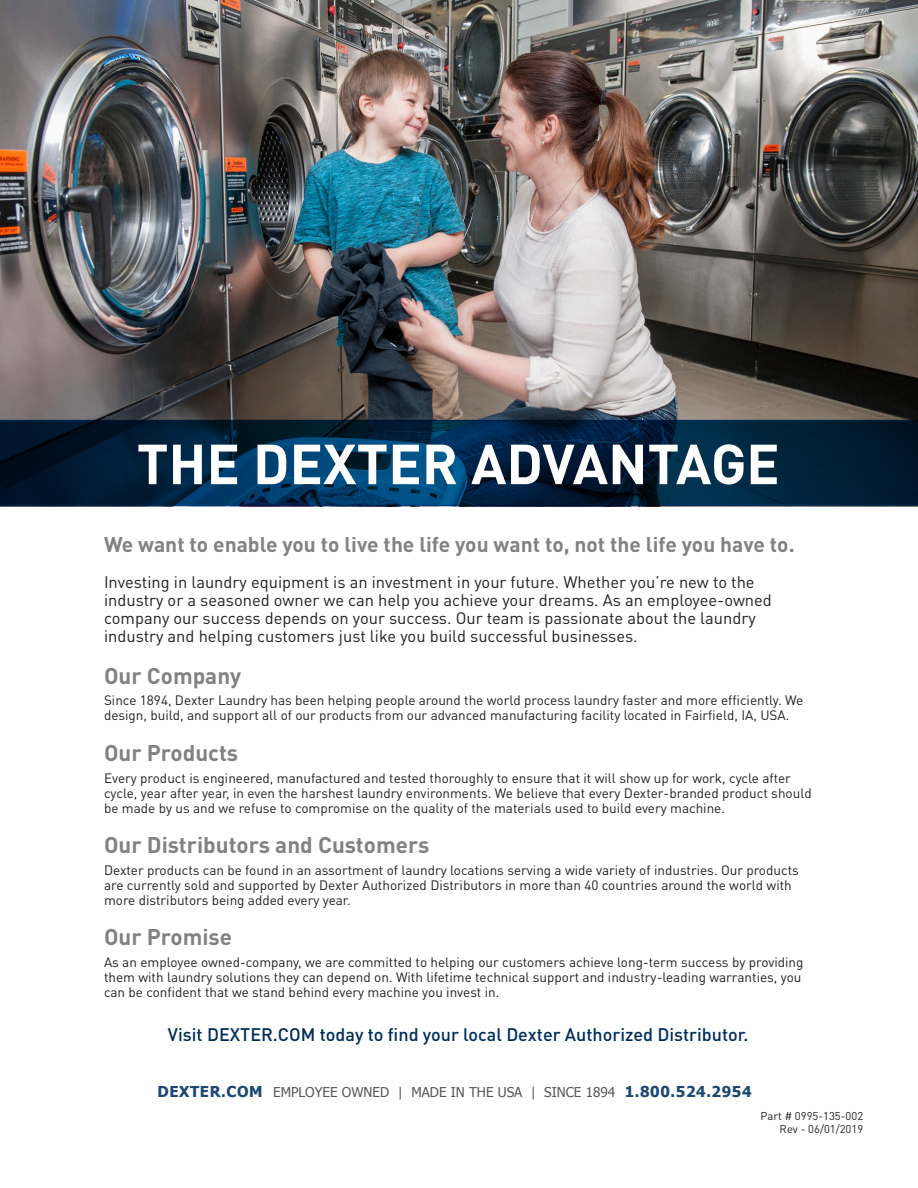
<style>
.page{position:relative;width:918px;height:1188px;background:#fff}
.page>*{position:absolute;margin:0;border:0;box-sizing:border-box;transform-origin:0 0}
.t1{font:700 55.5px "DIN Pro";color:#fff}
.t2{font:700 22.5px "DIN Pro";color:#838283}
.t3{font:700 21px "DIN Pro";color:#838283}
.t4{font:500 18px "DIN Pro";color:#002d5a}
.t5{font:16.5px/18px "DIN Pro";color:#231f20}
.t6{font:13.5px/15px "DIN Pro";color:#231f20}
.t7{font:13.5px "Tahoma";color:#57585a}
.t8{font:11.25px "DIN Pro";color:#231f20}
.s1{font-weight:700;font-size:15px;color:#1b4772}
</style>
<div class="page">
<img style="left:0;top:0;width:918px;height:420px">
<svg style="left:0;top:420px;width:918px;height:86px;background:#002543"></svg>
<p class="t1" style="left:137px;top:426px;width:644px">THE DEXTER ADVANTAGE</p>
<p class="t3" style="left:104px;top:530px;width:692px">We want to enable you to live the life you want to, not the life you have to.</p>
<p class="t5" style="left:104px;top:572px;width:669px">Investing in laundry equipment is an investment in your future. Whether you’re new to the industry or a seasoned owner we can help you achieve your dreams. As an employee-owned company our success depends on your success. Our team is passionate about the laundry industry and helping customers just like you build successful businesses.</p>
<p class="t2" style="left:104px;top:660px;width:139px">Our Company</p>
<p class="t6" style="left:104px;top:692px;width:701px">Since 1894, Dexter Laundry has been helping people around the world process laundry faster and more efficiently. We design, build, and support all of our products from our advanced manufacturing facility located in Fairfield, IA, USA.</p>
<p class="t2" style="left:104px;top:737px;width:136px">Our Products</p>
<p class="t6" style="left:104px;top:770px;width:709px">Every product is engineered, manufactured and tested thoroughly to ensure that it will show up for work, cycle after cycle, year after year, in even the harshest laundry environments. We believe that every Dexter-branded product should be made by us and we refuse to compromise on the quality of the materials used to build every machine.</p>
<p class="t2" style="left:104px;top:830px;width:327px">Our Distributors and Customers</p>
<p class="t6" style="left:104px;top:862px;width:696px">Dexter products can be found in an assortment of laundry locations serving a wide variety of industries. Our products are currently sold and supported by Dexter Authorized Distributors in more than 40 countries around the world with more distributors being added every year.</p>
<p class="t2" style="left:104px;top:922px;width:130px">Our Promise</p>
<p class="t6" style="left:104px;top:954px;width:701px">As an employee owned-company, we are committed to helping our customers achieve long-term success by providing them with laundry solutions they can depend on. With lifetime technical support and industry-leading warranties, you can be confident that we stand behind every machine you invest in.</p>
<p class="t4" style="left:168px;top:1023px;width:582px">Visit DEXTER.COM today to find your local Dexter Authorized Distributor.</p>
<p class="t7" style="left:157px;top:1084px;width:596px"><span class="s1">DEXTER.COM</span> EMPLOYEE OWNED | MADE IN THE USA | SINCE 1894 <span class="s1">1.800.524.2954</span></p>
<p class="t8" style="left:761px;top:1108px;width:104px">Part # 0995-135-002</p>
<p class="t8" style="left:780px;top:1122px;width:85px">Rev - 06/01/2019</p>
</div>
